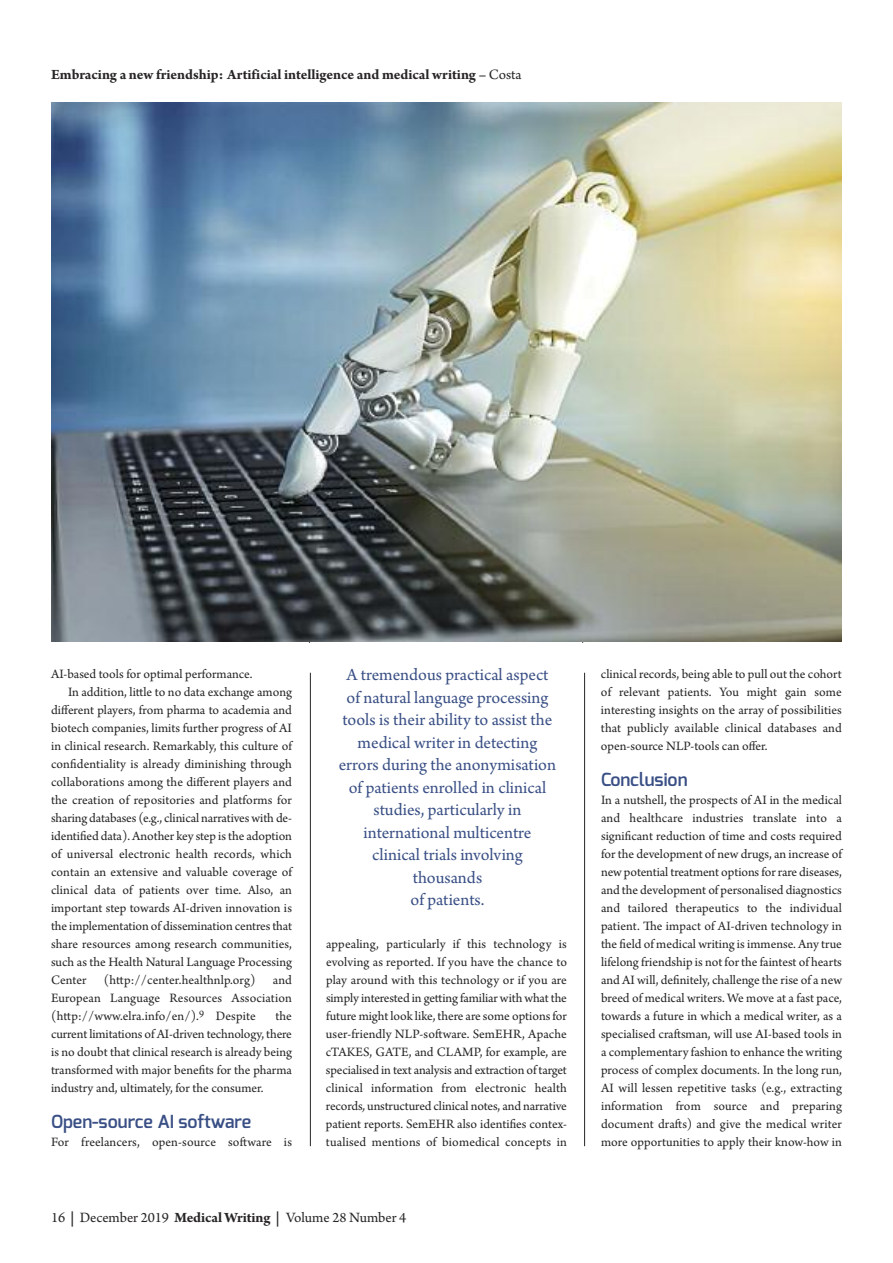
<style>
.page{position:relative;width:893px;height:1263px;background:#fff}
.page>*{position:absolute;margin:0;border:0;box-sizing:border-box;transform-origin:0 0}
.t1{font:18px/22.5px "Arno Pro";color:#394f85;text-align:center}
.t2{font:600 18px "Exo";color:#394f85}
.t3{font:700 15px "Arno Pro";letter-spacing:-.005em;color:#272526}
.t4{font:15px "Arno Pro";letter-spacing:-.005em;color:#272526}
.t5{font:13.5px/18px "Arno Pro";color:#272526;text-align:justify}
.s1{font-weight:400}
.s2{font-style:italic}
.s3{font-weight:700}
</style>
<div class="page">
<hr style="left:309px;top:203px;width:1px;height:440px;background:#272526">
<hr style="left:582px;top:203px;width:1px;height:440px;background:#272526">
<img style="left:51px;top:102px;width:791px;height:539px">
<hr style="left:310px;top:673px;width:1px;height:473px;background:#272526">
<hr style="left:584px;top:673px;width:1px;height:473px;background:#272526">
<p class="t3" style="left:51px;top:69px;width:472px">Embracing a new friendship: Artificial intelligence and medical writing – <span class="s1">Costa</span></p>
<p class="t5" style="left:51px;top:666px;width:203px">AI-based tools for optimal performance.</p>
<p class="t5" style="left:68px;top:684px;width:225px">In addition, little to no data exchange among</p>
<p class="t5" style="left:51px;top:702px;width:242px">different players, from pharma to academia and</p>
<p class="t5" style="left:51px;top:720px;width:242px">biotech companies, limits further progress of AI</p>
<p class="t5" style="left:51px;top:738px;width:242px">in clinical research. Remarkably, this culture of</p>
<p class="t5" style="left:51px;top:756px;width:242px">confidentiality is already diminishing through</p>
<p class="t5" style="left:51px;top:774px;width:242px">collaborations among the different players and</p>
<p class="t5" style="left:51px;top:792px;width:242px">the creation of repositories and platforms for</p>
<p class="t5" style="left:51px;top:810px;width:242px">sharing databases (e.g., clinical narratives with de-</p>
<p class="t5" style="left:51px;top:828px;width:242px">identified data). Another key step is the adoption</p>
<p class="t5" style="left:51px;top:846px;width:242px">of universal electronic health records, which</p>
<p class="t5" style="left:51px;top:864px;width:242px">contain an extensive and valuable coverage of</p>
<p class="t5" style="left:51px;top:882px;width:242px">clinical data of patients over time. Also, an</p>
<p class="t5" style="left:51px;top:900px;width:242px">important step towards AI-driven innovation is</p>
<p class="t5" style="left:51px;top:918px;width:242px">the implementation of dissemination centres that</p>
<p class="t5" style="left:51px;top:936px;width:242px">share resources among research communities,</p>
<p class="t5" style="left:51px;top:954px;width:242px">such as the Health Natural Language Processing</p>
<p class="t5" style="left:51px;top:972px;width:37px">Center</p>
<p class="t5" style="left:104px;top:972px;width:153px">(http://center.healthnlp.org)</p>
<p class="t5" style="left:51px;top:972px;width:242px;text-indent:222px">and European Language Resources Association (http://www.elra.info/en/).<sup>9</sup> Despite</p>
<p class="t5" style="left:51px;top:1008px;width:242px;text-indent:224px">the current limitations ofAI-driven technology, there is no doubt that clinical research is already being transformed with major benefits for the pharma industry and, ultimately, for the consumer.</p>
<h1 class="t2" style="left:51px;top:1114px;width:202px">Open-source AI software</h1>
<p class="t5" style="left:51px;top:1134px;width:242px">For freelancers, open-source software is</p>
<p class="t1" style="left:339px;top:665px;width:219px">A tremendous practical aspect of natural language processing tools is their ability to assist the medical writer in detecting errors during the anonymisation of patients enrolled in clinical studies, particularly in international multicentre clinical trials involving thousands<br>of patients.</p>
<p class="t5" style="left:326px;top:936px;width:243px">appealing, particularly if this technology is evolving as reported. If you have the chance to play around with this technology or if you are simply interested in getting familiar with what the future might look like, there are some options for user-friendly NLP-software. SemEHR, Apache cTAKES, GATE, and CLAMP, for example, are specialised in text analysis and extraction of target clinical information from electronic health records<span class="s2">,</span> unstructured clinical notes, and narrative patient reports. SemEHR also identifies contex&shy;tualised mentions of biomedical concepts in</p>
<p class="t4" style="left:51px;top:1212px;width:357px">16 <span class="s3">|</span> December 2019 <span class="s3">Medical Writing |</span> Volume 28 Number 4</p>
<p class="t5" style="left:601px;top:666px;width:242px">clinical records, being able to pull out the cohort of relevant patients. You might gain some interesting insights on the array of possibilities that publicly available clinical databases and open-source NLP-tools can offer.</p>
<h1 class="t2" style="left:601px;top:772px;width:88px">Conclusion</h1>
<p class="t5" style="left:601px;top:792px;width:242px">In a nutshell, the prospects of AI in the medical and healthcare industries translate into a significant reduction of time and costs required for the development of new drugs, an increase of new potential treatment options for rare diseases, and the development of personalised diagnostics and tailored therapeutics to the individual patient. The impact of AI-driven technology in the field of medical writing is immense. Any true lifelong friendship is not for the faintest of hearts and AI will, definitely, challenge the rise of a new breed of medical writers. We move at a fast pace, towards a future in which a medical writer, as a specialised craftsman, will use AI-based tools in a complementary fashion to enhance the writing process of complex documents. In the long run, AI will lessen repetitive tasks (e.g., extracting information from source and preparing document drafts) and give the medical writer more opportunities to apply their know-how in</p>
</div>
